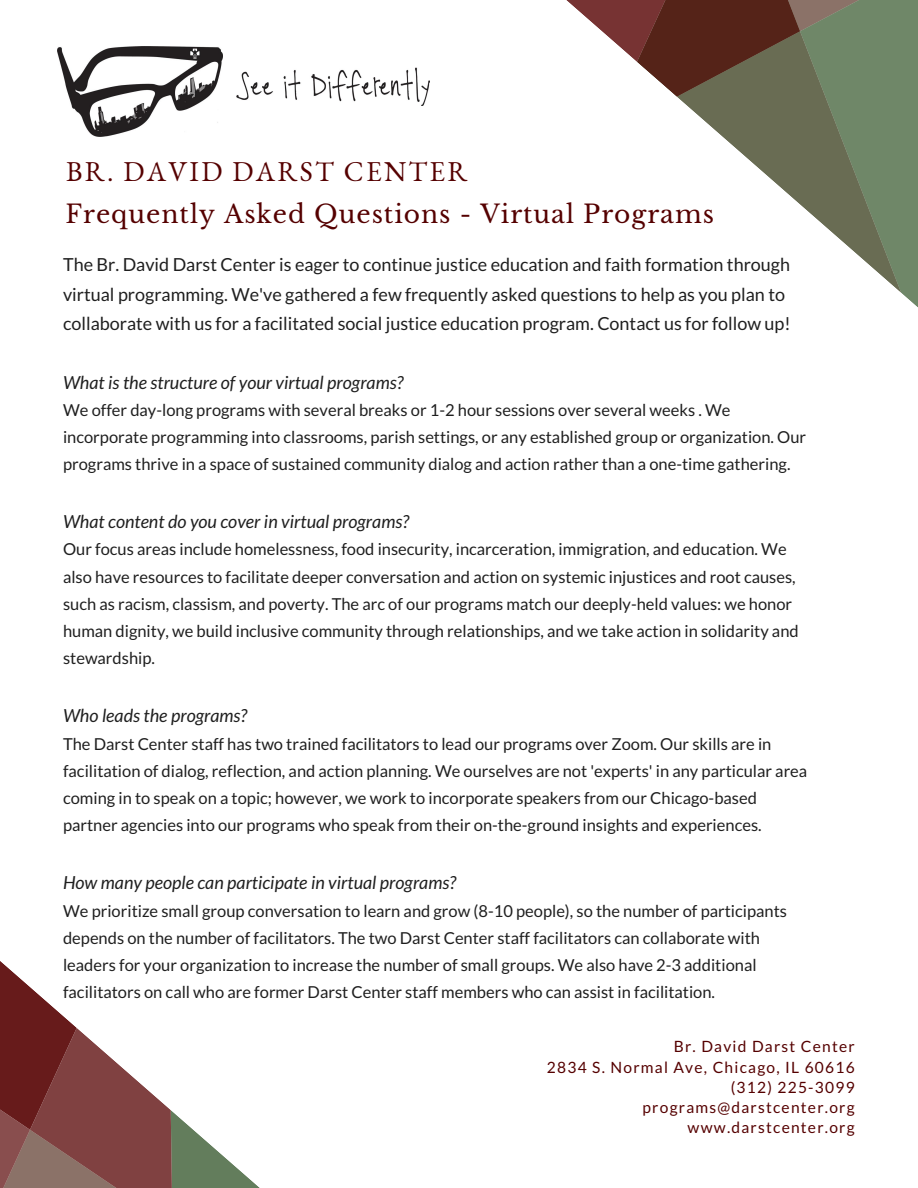
<style>
.page{position:relative;width:918px;height:1188px;background:#fff}
.page>*{position:absolute;margin:0;border:0;box-sizing:border-box;transform-origin:0 0}
.t1{font:28.05px "EB Garamond";letter-spacing:.08em;color:#500}
.t2{font:24.9px "Libre Baskerville";letter-spacing:.04em;color:#500}
.t3{font:18px/29.4px "Lato";color:#1f1f1f}
.t4{font:italic 18px "Lato";color:#1f1f1f}
.t5{font:16.5px/27.2px "Lato";color:#1f1f1f}
.t6{font:15.6px/20.1px "Lato";letter-spacing:.08em;color:#500;text-align:right}
</style>
<div class="page">
<svg style="left:721px;top:135px;width:28px;height:25px"></svg>
<svg style="left:749px;top:135px;width:169px;height:172px"></svg>
<svg style="left:566px;top:0;width:352px;height:135px"></svg>
<svg style="left:0;top:961px;width:260px;height:227px"></svg>
<img style="left:58px;top:47px;width:165px;height:90px">
<img style="left:236px;top:67px;width:194px;height:38px">
<h1 class="t1" style="left:66px;top:153px;width:403px">BR. DAVID DARST CENTER</h1>
<h2 class="t2" style="left:66px;top:199px;width:650px">Frequently Asked Questions - Virtual Programs</h2>
<p class="t3" style="left:63px;top:250px;width:729px">The Br. David Darst Center is eager to continue justice education and faith formation through virtual programming. We've gathered a few frequently asked questions to help as you plan to collaborate with us for a facilitated social justice education program. Contact us for follow up!</p>
<p class="t4" style="left:63px;top:371px;width:342px">What is the structure of your virtual programs?</p>
<p class="t5" style="left:63px;top:396px;width:745px">We offer day-long programs with several breaks or 1-2 hour sessions over several weeks . We incorporate programming into classrooms, parish settings, or any established group or organization. Our programs thrive in a space of sustained community dialog and action rather than a one-time gathering.</p>
<p class="t4" style="left:63px;top:511px;width:347px">What content do you cover in virtual programs?</p>
<p class="t5" style="left:63px;top:536px;width:737px">Our focus areas include homelessness, food insecurity, incarceration, immigration, and education. We also have resources to facilitate deeper conversation and action on systemic injustices and root causes, such as racism, classism, and poverty. The arc of our programs match our deeply-held values: we honor human dignity, we build inclusive community through relationships, and we take action in solidarity and stewardship.</p>
<p class="t4" style="left:63px;top:705px;width:186px">Who leads the programs?</p>
<p class="t5" style="left:63px;top:730px;width:746px">The Darst Center staff has two trained facilitators to lead our programs over Zoom. Our skills are in facilitation of dialog, reflection, and action planning. We ourselves are not 'experts' in any particular area coming in to speak on a topic; however, we work to incorporate speakers from our Chicago-based partner agencies into our programs who speak from their on-the-ground insights and experiences.</p>
<p class="t4" style="left:63px;top:872px;width:395px">How many people can participate in virtual programs?</p>
<p class="t5" style="left:63px;top:897px;width:725px">We prioritize small group conversation to learn and grow (8-10 people), so the number of participants depends on the number of facilitators. The two Darst Center staff facilitators can collaborate with leaders for your organization to increase the number of small groups. We also have 2-3 additional facilitators on call who are former Darst Center staff members who can assist in facilitation.</p>
<p class="t6" style="left:547px;top:1036px;width:309px">Br. David Darst Center<br>2834 S. Normal Ave, Chicago, IL 60616 (312) 225-3099 programs@darstcenter.org www.darstcenter.org</p>
</div>
